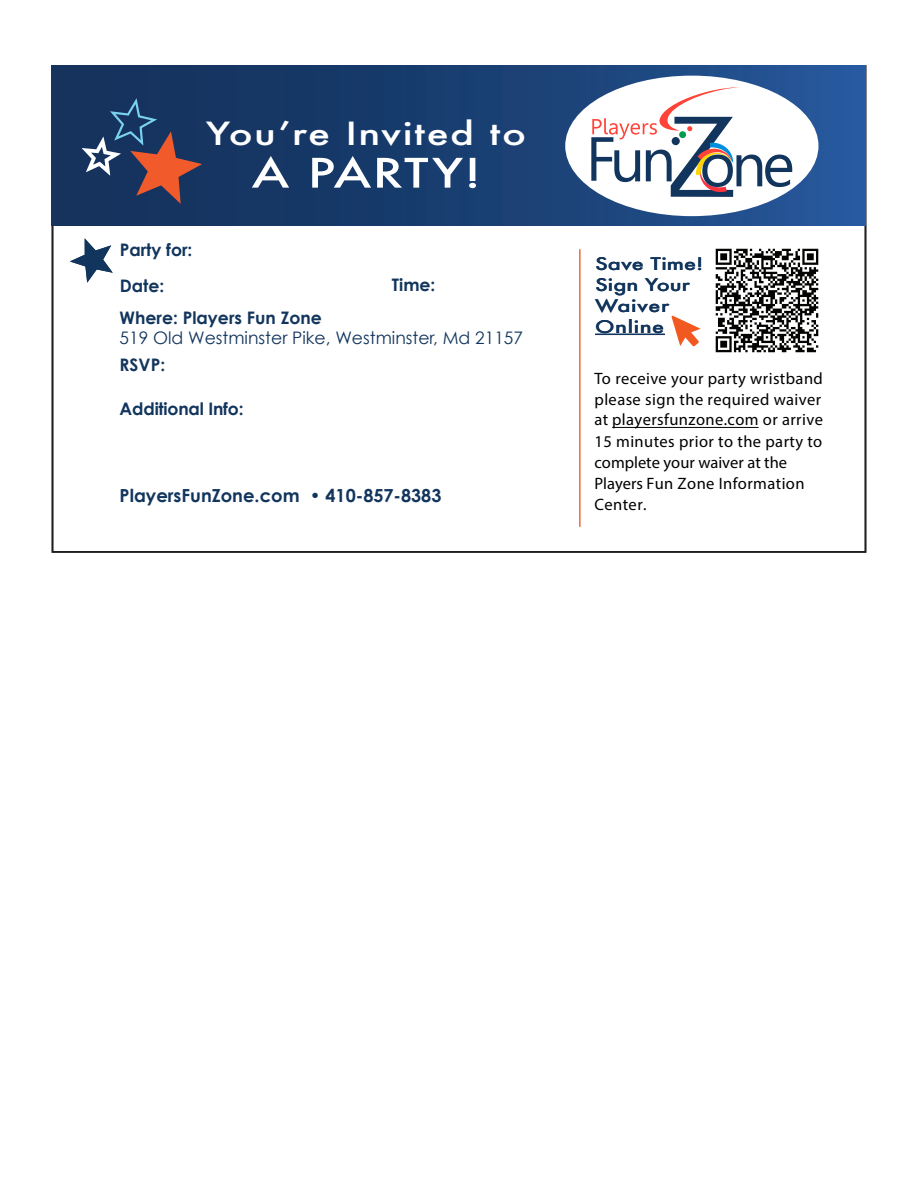
<style>
.page{position:relative;width:918px;height:1188px;background:#fff}
.page>*{position:absolute;margin:0;border:0;box-sizing:border-box;transform-origin:0 0}
.t1{font:500 39.45px "Futura";letter-spacing:.02em;color:#fff;scale:1.29 1}
.t2{font:500 31.05px "Futura";letter-spacing:.035em;color:#fff;scale:1.29 1}
.t3{font:700 18px "Century Gothic";color:#12355d}
.t4{font:700 17.25px/35.8px "Century Gothic";color:#12355d}
.t5{font:17.25px "Century Gothic";color:#12355d}
.t6{font:500 16.95px/21px "Futura";letter-spacing:.005em;color:#12355d;scale:1.29 1}
.t7{font:16.5px/21px "Myriad Pro";letter-spacing:.025em;color:#000}
</style>
<div class="page">
<svg style="left:671px;top:315px;width:30px;height:31px"></svg>
<div style="left:52px;top:65px;width:814px;height:161px;background:linear-gradient(to right,#112c53,#275798)"></div>
<hr style="left:612px;top:427px;width:147px;height:1px;background:#000">
<img style="left:715px;top:248px;width:104px;height:105px">
<div style="left:565px;top:76px;width:253px;height:140px;background:#fff;border-radius:50%"></div>
<svg style="left:591px;top:87px;width:201px;height:110px"></svg>
<svg style="left:70px;top:238px;width:43px;height:45px"></svg>
<hr style="left:579px;top:249px;width:2px;height:278px;background:#f15921">
<hr style="left:595px;top:334px;width:70px;height:1px;background:#12355d">
<svg style="left:82px;top:98px;width:120px;height:106px"></svg>
<h2 class="t2" style="left:206px;top:112px;width:249px">Youʼre Invited to</h2>
<h1 class="t1" style="left:252px;top:146px;width:179px">A PARTY!</h1>
<p class="t4" style="left:120px;top:231px;width:74px">Party for:<br>Date:</p>
<p class="t4" style="left:392px;top:266px;width:45px">Time:</p>
<p class="t4" style="left:120px;top:299px;width:204px">Where: Players Fun Zone</p>
<p class="t5" style="left:120px;top:326px;width:405px">519 Old Westminster Pike, Westminster, Md 21157</p>
<p class="t4" style="left:120px;top:346px;width:47px">RSVP:</p>
<p class="t4" style="left:120px;top:390px;width:125px">Additional Info:</p>
<p class="t3" style="left:120px;top:482px;width:323px">PlayersFunZone.com • 410-857-8383</p>
<p class="t6" style="left:595px;top:253px;width:85px">Save Time!<br>Sign Your<br>Waiver<br>Online</p>
<p class="t7" style="left:595px;top:367px;width:230px">To receive your party wristband please sign the required waiver at playersfunzone.com or arrive<br>15 minutes prior to the party to complete your waiver at the<br>Players Fun Zone Information<br>Center.</p>
</div>
